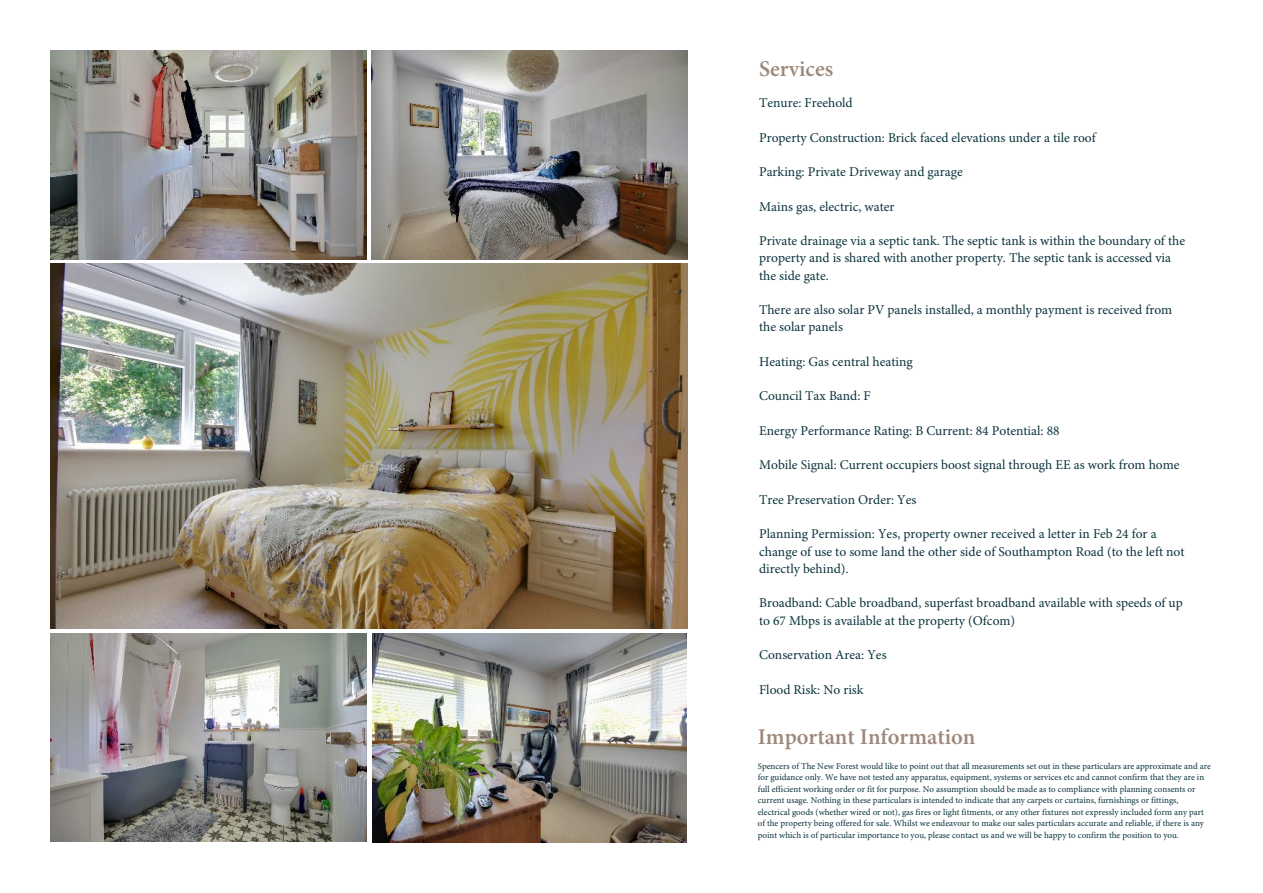
<style>
.page{position:relative;width:1263px;height:893px;background:#fff}
.page>*{position:absolute;margin:0;border:0;box-sizing:border-box;transform-origin:0 0}
.t1{font:600 22.5px "Minion Pro";color:#9e887b}
.t2{font:13.5px/17.2px "Minion Pro";color:#0b333d}
.t3{font:9px/11.6px "Minion Pro";color:#0b333d}
</style>
<div class="page">
<img style="left:51px;top:263px;width:636px;height:365px">
<img style="left:51px;top:51px;width:316px;height:208px">
<img style="left:371px;top:51px;width:317px;height:208px">
<img style="left:51px;top:633px;width:316px;height:209px">
<img style="left:372px;top:634px;width:314px;height:208px">
<h1 class="t1" style="left:759px;top:60px;width:76px">Services</h1>
<p class="t2" style="left:759px;top:96px;width:95px">Tenure: Freehold</p>
<p class="t2" style="left:759px;top:130px;width:338px">Property Construction: Brick faced elevations under a tile roof</p>
<p class="t2" style="left:759px;top:165px;width:205px">Parking: Private Driveway and garage</p>
<p class="t2" style="left:759px;top:199px;width:137px">Mains gas, electric, water</p>
<p class="t2" style="left:759px;top:233px;width:427px">Private drainage via a septic tank. The septic tank is within the boundary of the property and is shared with another property. The septic tank is accessed via the side gate.</p>
<p class="t2" style="left:759px;top:302px;width:415px">There are also solar PV panels installed, a monthly payment is received from the solar panels</p>
<p class="t2" style="left:759px;top:354px;width:155px">Heating: Gas central heating</p>
<p class="t2" style="left:759px;top:389px;width:113px">Council Tax Band: F</p>
<p class="t2" style="left:759px;top:423px;width:302px">Energy Performance Rating: B Current: 84 Potential: 88</p>
<p class="t2" style="left:759px;top:458px;width:422px">Mobile Signal: Current occupiers boost signal through EE as work from home</p>
<p class="t2" style="left:759px;top:492px;width:159px">Tree Preservation Order: Yes</p>
<p class="t2" style="left:759px;top:527px;width:427px">Planning Permission: Yes, property owner received a letter in Feb 24 for a change of use to some land the other side of Southampton Road (to the left not directly behind).</p>
<p class="t2" style="left:759px;top:596px;width:425px">Broadband: Cable broadband, superfast broadband available with speeds of up to 67 Mbps is available at the property (Ofcom)</p>
<p class="t2" style="left:759px;top:647px;width:129px">Conservation Area: Yes</p>
<p class="t2" style="left:759px;top:682px;width:106px">Flood Risk: No risk</p>
<h1 class="t1" style="left:758px;top:728px;width:219px">Important Information</h1>
<p class="t3" style="left:758px;top:761px;width:455px">Spencers of The New Forest would like to point out that all measurements set out in these particulars are approximate and are for guidance only. We have not tested any apparatus, equipment, systems or services etc and cannot confirm that they are in full efficient working order or fit for purpose. No assumption should be made as to compliance with planning consents or current usage. Nothing in these particulars is intended to indicate that any carpets or curtains, furnishings or fittings, electrical goods (whether wired or not), gas fires or light fitments, or any other fixtures not expressly included form any part of the property being offered for sale. Whilst we endeavour to make our sales particulars accurate and reliable, if there is any point which is of particular importance to you, please contact us and we will be happy to confirm the position to you.</p>
</div>
